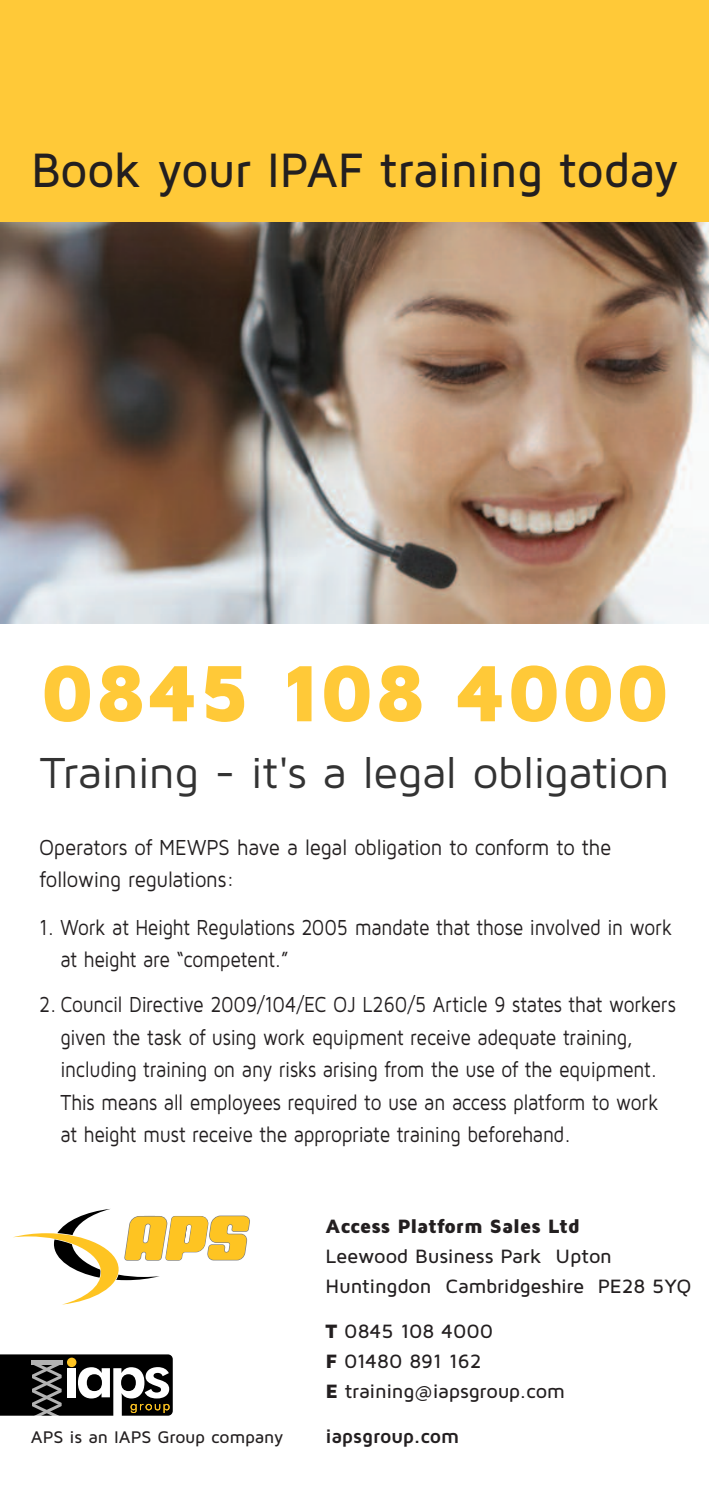
<style>
.page{position:relative;width:709px;height:1489px;background:#fff}
.page>*{position:absolute;margin:0;border:0;box-sizing:border-box;transform-origin:0 0}
.t1{font:900 82.5px "Maven Pro";color:#ffc938}
.t2{font:500 50px "Maven Pro";letter-spacing:-.015em;color:#231f20;scale:.95 1}
.t3{font:45px "Maven Pro";letter-spacing:-.015em;color:#333}
.t4{font:22.5px/32.5px "Maven Pro";letter-spacing:-.015em;color:#231f20;scale:.85 1}
.t5{font:22.5px/32.5px "Maven Pro";letter-spacing:-.015em;color:#231f20;scale:.9 1}
.t6{font:500 20px/30px "Maven Pro";letter-spacing:-.015em;color:#231f20}
.t7{font:900 20px "Maven Pro";letter-spacing:-.005em;color:#231f20}
.t8{font:700 20px "Maven Pro";letter-spacing:-.015em;color:#231f20}
.t9{font:500 17.5px "Maven Pro";letter-spacing:-.01em;color:#231f20}
.s1{font-weight:900}
</style>
<div class="page">
<svg style="left:13px;top:1209px;width:237px;height:95px"></svg>
<svg style="left:0;top:1354px;width:173px;height:62px"></svg>
<div style="left:31px;top:1359px;width:31px;height:5px;background:#b3b3b3"></div>
<img style="left:0;top:221px;width:709px;height:402px">
<div style="left:0;top:0;width:709px;height:221px;background:#ffc938"></div>
<h2 class="t2" style="left:31px;top:140px;width:683px">Book your IPAF training today</h2>
<h1 class="t1" style="left:40px;top:644px;width:632px">0845 108 4000</h1>
<h3 class="t3" style="left:40px;top:746px;width:631px">Training - it's a legal obligation</h3>
<p class="t5" style="left:39px;top:830px;width:637px">Operators of MEWPS have a legal obligation to conform to the following regulations:</p>
<p class="t4" style="left:60px;top:910px;width:721px;text-indent:-21px">1. Work at Height Regulations 2005 mandate that those involved in work at height are “competent.”</p>
<p class="t4" style="left:60px;top:988px;width:725px;text-indent:-21px">2. Council Directive 2009/104/EC OJ L260/5 Article 9 states that workers given the task of using work equipment receive adequate training, including training on any risks arising from the use of the equipment.<br>This means all employees required to use an access platform to work at height must receive the appropriate training beforehand.</p>
<p class="t9" style="left:31px;top:1426px;width:254px">APS is an IAPS Group company</p>
<p class="t7" style="left:325px;top:1213px;width:256px">Access Platform Sales Ltd</p>
<p class="t6" style="left:325px;top:1240px;width:367px">Leewood Business Park Upton<br>Huntingdon Cambridgeshire PE28 5YQ</p>
<p class="t6" style="left:325px;top:1315px;width:241px"><span class="s1">T</span> 0845 108 4000<br><span class="s1">F</span> 01480 891 162<br><span class="s1">E</span> training@iapsgroup.com</p>
<p class="t8" style="left:325px;top:1423px;width:136px">iapsgroup.com</p>
</div>
